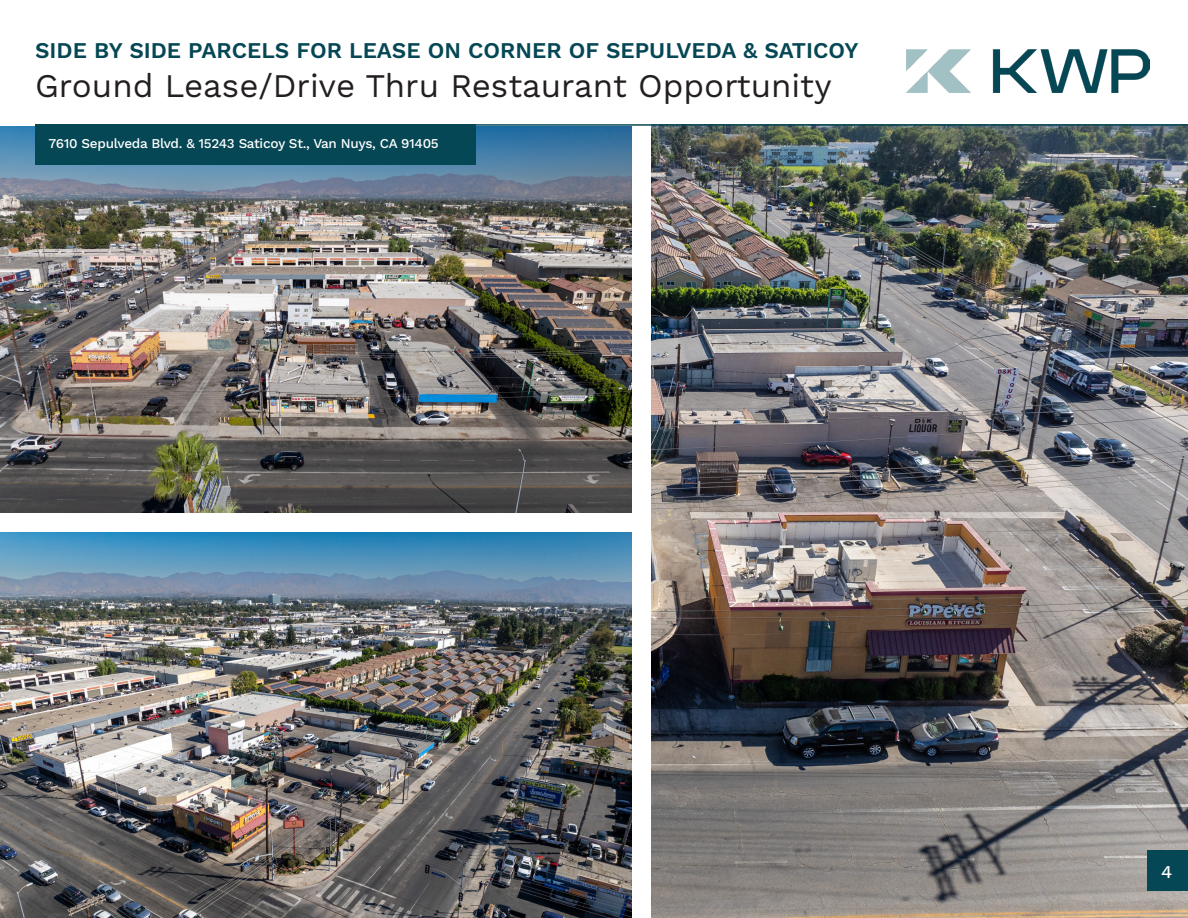
<style>
.page{position:relative;width:1188px;height:918px;background:#fff}
.page>*{position:absolute;margin:0;border:0;box-sizing:border-box;transform-origin:0 0}
.t1{font:33px "Work Sans";color:#231f20}
.t2{font:600 22.5px "Work Sans";color:#054754}
.t3{font:500 18px "Work Sans";color:#fff}
.t4{font:500 13.5px "Work Sans";letter-spacing:-.02em;color:#fff}
</style>
<div class="page">
<img style="left:652px;top:126px;width:536px;height:792px">
<img style="left:0;top:126px;width:632px;height:386px">
<img style="left:0;top:532px;width:632px;height:386px">
<hr style="left:35px;top:124px;width:1153px;height:2px;background:#054754">
<div style="left:35px;top:124px;width:440px;height:41px;background:#054754"></div>
<img style="left:906px;top:50px;width:243px;height:43px">
<div style="left:1148px;top:850px;width:40px;height:41px;background:#054754"></div>
<p class="t2" style="left:35px;top:37px;width:825px">SIDE BY SIDE PARCELS FOR LEASE ON CORNER OF SEPULVEDA &amp; SATICOY</p>
<h1 class="t1" style="left:35px;top:67px;width:798px">Ground Lease/Drive Thru Restaurant Opportunity</h1>
<p class="t4" style="left:49px;top:135px;width:392px">7610 Sepulveda Blvd. &amp; 15243 Saticoy St., Van Nuys, CA 91405</p>
<p class="t3" style="left:1161px;top:861px;width:13px">4</p>
</div>
